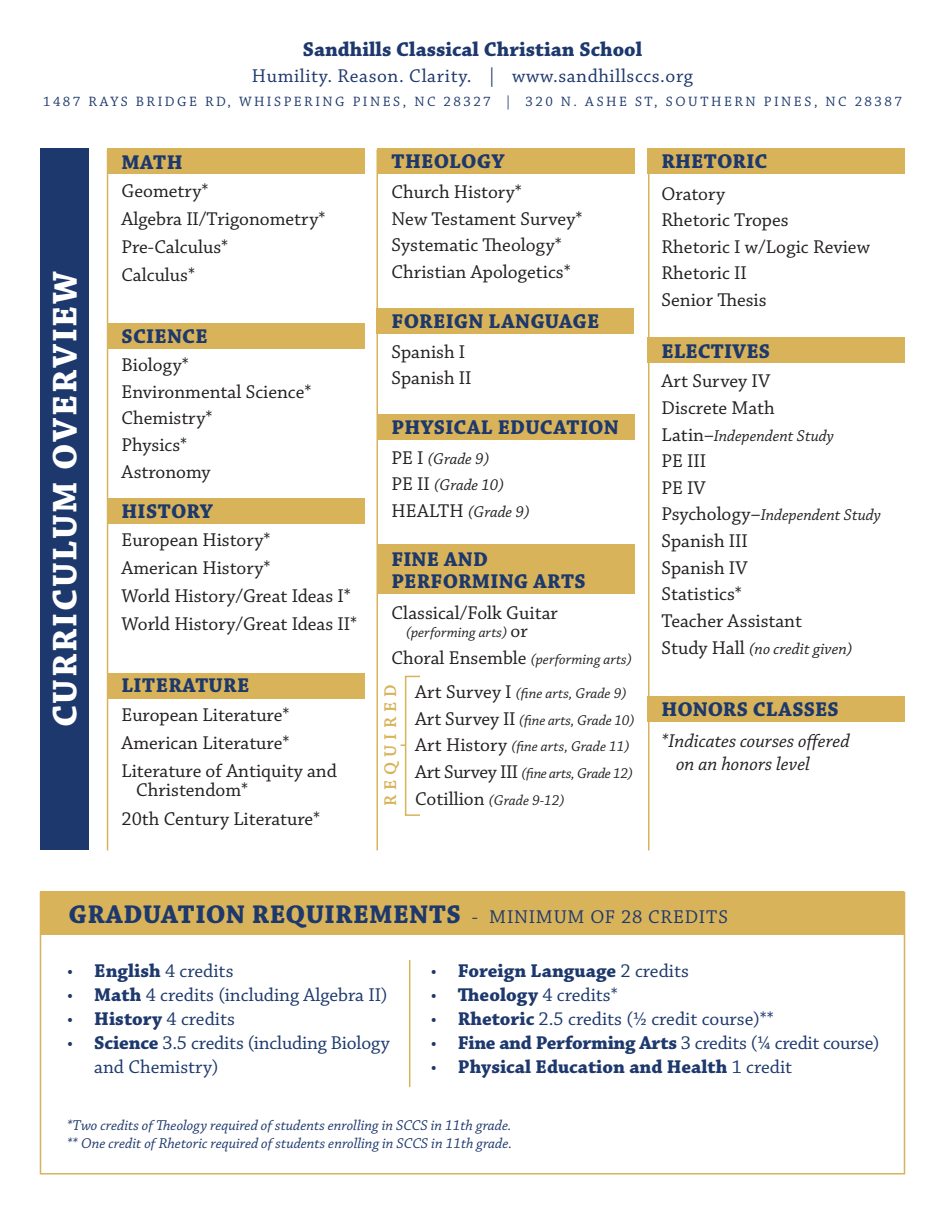
<style>
.page{position:relative;width:945px;height:1215px;background:#fff}
.page>*{position:absolute;margin:0;border:0;box-sizing:border-box;transform-origin:0 0}
.t1{font:700 36px "Chaparral Pro";letter-spacing:.05em;color:#fff}
.t2{font:700 27px "Chaparral Pro";letter-spacing:.015em;color:#1d386c}
.t3{font:700 21px/22.5px "Chaparral Pro";letter-spacing:.01em;color:#1d386c}
.t4{font:19.5px/26.7px "Chaparral Pro";color:#231f20}
.t5{font:19.5px/24px "Chaparral Pro";color:#1d386c}
.t6{font:700 19.5px "Chaparral Pro";color:#1d386c}
.t7{font:19.5px "Chaparral Pro";letter-spacing:.03em;color:#1d386c}
.t8{font:italic 19.5px/22.5px "Chaparral Pro";color:#231f20}
.t9{font:600 18px "Chaparral Pro";letter-spacing:.28em;color:#d8b359}
.t10{font:italic 16.5px/26.7px "Chaparral Pro";color:#231f20}
.t11{font:italic 15px/26.7px "Chaparral Pro";color:#231f20}
.t12{font:italic 15px/18px "Chaparral Pro";color:#1d386c}
.t13{font:14.25px "Chaparral Pro";letter-spacing:.175em;color:#1d386c}
.s1{font-style:normal;font-size:19.5px}
.s2{font-weight:400;font-size:19.5px}
.s3{font-weight:700}
.s4{font-weight:400}
</style>
<div class="page">
<div style="left:107px;top:323px;width:257px;height:25px;background:#d8b359"></div>
<div style="left:107px;top:498px;width:257px;height:25px;background:#d8b359"></div>
<div style="left:107px;top:673px;width:257px;height:25px;background:#d8b359"></div>
<div style="left:376px;top:309px;width:257px;height:25px;background:#d8b359"></div>
<div style="left:377px;top:415px;width:257px;height:25px;background:#d8b359"></div>
<div style="left:377px;top:544px;width:257px;height:50px;background:#d8b359"></div>
<div style="left:107px;top:148px;width:257px;height:26px;background:#d8b359"></div>
<div style="left:40px;top:892px;width:864px;height:43px;background:#d8b359"></div>
<div style="left:377px;top:148px;width:257px;height:26px;background:#d8b359"></div>
<div style="left:647px;top:148px;width:257px;height:26px;background:#d8b359"></div>
<div style="left:647px;top:338px;width:257px;height:25px;background:#d8b359"></div>
<div style="left:647px;top:696px;width:257px;height:26px;background:#d8b359"></div>
<div style="left:40px;top:148px;width:49px;height:702px;background:#1d386c"></div>
<div style="left:40px;top:891px;width:865px;height:283px;border:2px solid #d8b359"></div>
<hr style="left:376px;top:150px;width:2px;height:700px;background:#d8b359">
<hr style="left:107px;top:150px;width:1px;height:700px;background:#d8b359">
<hr style="left:648px;top:150px;width:2px;height:700px;background:#d8b359">
<hr style="left:409px;top:960px;width:1px;height:127px;background:#d8b359">
<div style="left:405px;top:676px;width:16px;height:140px;border:2px solid #d8b359"></div>
<p class="t3" style="left:303px;top:39px;width:341px">Sandhills Classical Christian School</p>
<p class="t7" style="left:252px;top:65px;width:443px">Humility. Reason. Clarity. | www.sandhillsccs.org</p>
<p class="t13" style="left:43px;top:93px;width:155px">1487 Rays bri dger</p>
<p class="t13" style="left:216px;top:93px;width:88px">d, whis perin</p>
<p class="t13" style="left:335px;top:93px;width:38px">g pines</p>
<p class="t13" style="left:403px;top:93px;width:15px">,nc</p>
<p class="t13" style="left:444px;top:93px;width:185px">28327 | 320 N. Ashest</p>
<p class="t13" style="left:654px;top:93px;width:80px">,s out hern</p>
<p class="t13" style="left:764px;top:93px;width:21px">pines</p>
<p class="t13" style="left:814px;top:93px;width:15px">,nc</p>
<p class="t13" style="left:855px;top:93px;width:49px">28387</p>
<h1 class="t1" style="left:44px;top:727px;width:457px;rotate:-90deg">CURRICULUM OVERVIEW</h1>
<p class="t3" style="left:122px;top:151px;width:63px">MATH</p>
<p class="t4" style="left:122px;top:177px;width:205px;line-height:28.2px">Geometry*<br>Algebra II/Trigonometry*<br>Pre-Calculus*<br>Calculus*</p>
<p class="t3" style="left:122px;top:326px;width:88px">SCIENCE</p>
<p class="t4" style="left:122px;top:352px;width:191px">Biology*<br>Environmental Science*<br>Chemistry*<br>Physics*<br>Astronomy</p>
<p class="t3" style="left:122px;top:501px;width:93px">HISTORY</p>
<p class="t4" style="left:122px;top:527px;width:237px;line-height:28.2px">European History*<br>American History*<br>World History/Great Ideas I*<br>World History/Great Ideas II*</p>
<p class="t3" style="left:122px;top:675px;width:129px">LITERATURE</p>
<p class="t4" style="left:122px;top:701px;width:217px;line-height:28.2px">European Literature*<br>American Literature*<br>Literature of Antiquity and</p>
<p class="t4" style="left:122px;top:777px;width:200px;line-height:28.2px;text-indent:15px">Christendom*<br>20th Century Literature*</p>
<p class="t3" style="left:392px;top:151px;width:114px">THEOLOGY</p>
<p class="t4" style="left:392px;top:179px;width:192px">Church History*<br>New Testament Survey*<br>Systematic Theology*<br>Christian Apologetics*</p>
<p class="t3" style="left:392px;top:311px;width:209px">FOREIGN LANGUAGE</p>
<p class="t4" style="left:392px;top:339px;width:74px">Spanish I<br>Spanish II</p>
<p class="t3" style="left:392px;top:417px;width:229px">PHYSICAL EDUCATION</p>
<p class="t10" style="left:392px;top:446px;width:140px"><span class="s1">PE I</span> (Grade 9)<br><span class="s1">PE II</span> (Grade 10)<br><span class="s1">HEALTH</span> (Grade 9)</p>
<p class="t3" style="left:392px;top:549px;width:196px">FINE AND<br>PERFORMING ARTS</p>
<p class="t4" style="left:392px;top:601px;width:168px">Classical/Folk Guitar</p>
<p class="t11" style="left:392px;top:620px;width:242px;text-indent:15px">(performing arts) <span class="s1">or<br>Choral Ensemble</span> (performing arts)</p>
<p class="t11" style="left:415px;top:681px;width:221px"><span class="s1">Art Survey I</span> (fine arts, Grade 9)<br><span class="s1">Art Survey II</span> (fine arts, Grade 10)<br><span class="s1">Art History</span> (fine arts, Grade 11)<br><span class="s1">Art Survey III</span> (fine arts, Grade 12)<br><span class="s1">Cotillion</span> (Grade 9-12)</p>
<p class="t9" style="left:380px;top:806px;width:124px;rotate:-90deg">REQUIRED</p>
<p class="t3" style="left:662px;top:151px;width:107px">RHETORIC</p>
<p class="t4" style="left:662px;top:181px;width:210px">Oratory<br>Rhetoric Tropes<br>Rhetoric I w/Logic Review<br>Rhetoric II<br>Senior Thesis</p>
<p class="t3" style="left:662px;top:340px;width:110px">ELECTIVES</p>
<p class="t4" style="left:662px;top:368px;width:115px">Art Survey IV<br>Discrete Math</p>
<p class="t10" style="left:662px;top:423px;width:174px"><span class="s1">Latin–</span>Independent Study</p>
<p class="t4" style="left:662px;top:448px;width:46px">PE III<br>PE IV</p>
<p class="t10" style="left:662px;top:503px;width:221px"><span class="s1">Psychology–</span>Independent Study</p>
<p class="t4" style="left:662px;top:528px;width:142px">Spanish III<br>Spanish IV<br>Statistics*<br>Teacher Assistant</p>
<p class="t10" style="left:662px;top:636px;width:192px"><span class="s1">Study Hall</span> (no credit given)</p>
<p class="t3" style="left:662px;top:699px;width:179px">HONORS CLASSES</p>
<p class="t8" style="left:676px;top:730px;width:175px;text-indent:-15px">*Indicates courses offered on an honors level</p>
<h2 class="t2" style="left:69px;top:899px;width:661px">GRADUATION REQUIREMENTS <span class="s2">- MINIMUM O F 28 CREDITS</span></h2>
<p class="t5" style="left:67px;top:960px;width:168px">• <span class="s3">English</span> 4 credits</p>
<p class="t5" style="left:67px;top:984px;width:322px">• <span class="s3">Math</span> 4 credits (including Algebra II)</p>
<p class="t5" style="left:67px;top:1008px;width:169px">• <span class="s3">History</span> 4 credits</p>
<p class="t5" style="left:94px;top:1032px;width:297px;text-indent:-27px">• <span class="s3">Science</span> 3.5 credits (including Biology and Chemistry)</p>
<p class="t6" style="left:431px;top:960px;width:260px"><span class="s4">•</span> Foreign Language <span class="s4">2 credits</span></p>
<p class="t5" style="left:431px;top:984px;width:188px">• <span class="s3">Theology</span> 4 credits*</p>
<p class="t5" style="left:431px;top:1008px;width:344px">• <span class="s3">Rhetoric</span> 2.5 credits (½ credit course)**</p>
<p class="t5" style="left:431px;top:1032px;width:450px">• <span class="s3">Fine and Performing Arts</span> 3 credits (1/4 credit course)</p>
<p class="t6" style="left:431px;top:1056px;width:363px"><span class="s4">•</span> Physical Education and Health <span class="s4">1 credit</span></p>
<p class="t12" style="left:67px;top:1117px;width:446px">*Two credits of Theology required of students enrolling in SCCS in 11th grade. ** One credit of Rhetoric required of students enrolling in SCCS in 11th grade.</p>
</div>
